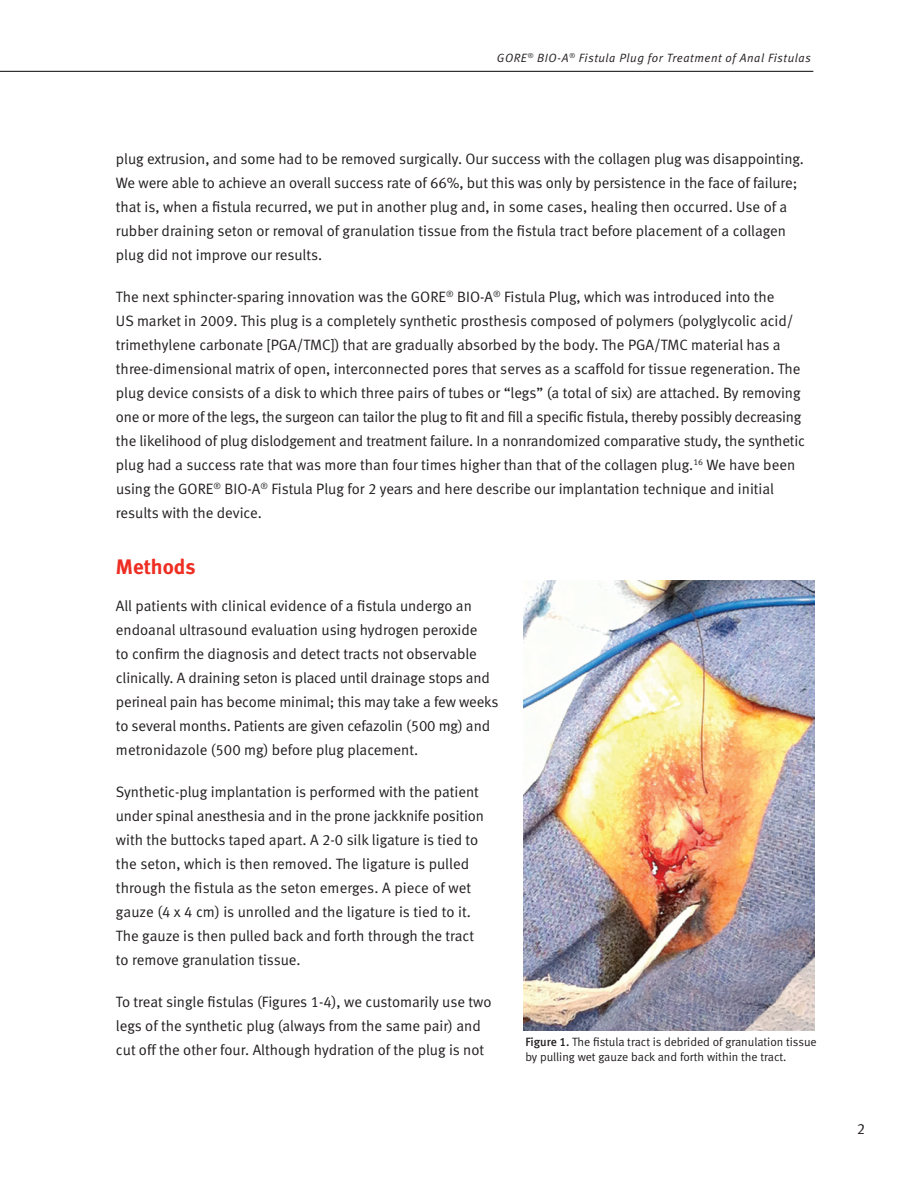
<style>
.page{position:relative;width:918px;height:1188px;background:#fff}
.page>*{position:absolute;margin:0;border:0;box-sizing:border-box;transform-origin:0 0}
.t1{font:21px "Meta Bold LF";color:#ee2e22}
.t2{font:15px/24px "Meta Normal LF";letter-spacing:-.005em;color:#231f20}
.t3{font:12px/15px "Meta Normal LF";color:#231f20}
.t4{font:italic 12px "Meta Normal LF";letter-spacing:.05em;color:#231f20}
.s1{font-family:"Meta Medium LF"}
</style>
<div class="page">
<hr style="left:0;top:71px;width:813px;height:1px;background:#231f20">
<img style="left:523px;top:580px;width:291px;height:450px">
<p class="t4" style="left:497px;top:51px;width:316px">GORE<sup>®</sup> BIO-A<sup>®</sup> Fistula Plug for Treatment of Anal Fistulas</p>
<p class="t2" style="left:116px;top:147px;width:690px">plug extrusion, and some had to be removed surgically. Our success with the collagen plug was disappointing.<br>We were able to achieve an overall success rate of 66%, but this was only by persistence in the face of failure; that is, when a fistula recurred, we put in another plug and, in some cases, healing then occurred. Use of a rubber draining seton or removal of granulation tissue from the fistula tract before placement of a collagen plug did not improve our results.</p>
<p class="t2" style="left:116px;top:285px;width:691px">The next sphincter-sparing innovation was the GORE<sup>®</sup> BIO-A<sup>®</sup> Fistula Plug, which was introduced into the<br>US market in 2009. This plug is a completely synthetic prosthesis composed of polymers (polyglycolic acid/ trimethylene carbonate [PGA/TMC]) that are gradually absorbed by the body. The PGA/TMC material has a three-dimensional matrix of open, interconnected pores that serves as a scaffold for tissue regeneration. The plug device consists of a disk to which three pairs of tubes or “legs” (a total of six) are attached. By removing one or more of the legs, the surgeon can tailor the plug to fit and fill a specific fistula, thereby possibly decreasing the likelihood of plug dislodgement and treatment failure. In a nonrandomized comparative study, the synthetic plug had a success rate that was more than four times higher than that of the collagen plug.<sup>16</sup> We have been using the GORE<sup>®</sup> BIO-A<sup>®</sup> Fistula Plug for 2 years and here describe our implantation technique and initial results with the device.</p>
<h1 class="t1" style="left:116px;top:554px;width:81px">Methods</h1>
<p class="t2" style="left:116px;top:594px;width:384px">All patients with clinical evidence of a fistula undergo an endoanal ultrasound evaluation using hydrogen peroxide<br>to confirm the diagnosis and detect tracts not observable clinically. A draining seton is placed until drainage stops and perineal pain has become minimal; this may take a few weeks to several months. Patients are given cefazolin (500 mg) and metronidazole (500 mg) before plug placement.</p>
<p class="t2" style="left:116px;top:780px;width:369px">Synthetic-plug implantation is performed with the patient under spinal anesthesia and in the prone jackknife position with the buttocks taped apart. A 2-0 silk ligature is tied to the seton, which is then removed. The ligature is pulled through the fistula as the seton emerges. A piece of wet gauze (4 x 4 cm) is unrolled and the ligature is tied to it.<br>The gauze is then pulled back and forth through the tract to remove granulation tissue.</p>
<p class="t2" style="left:116px;top:990px;width:377px">To treat single fistulas (Figures 1-4), we customarily use two legs of the synthetic plug (always from the same pair) and cut off the other four. Although hydration of the plug is not</p>
<p class="t3" style="left:525px;top:1034px;width:293px"><span class="s1">Figure 1.</span> The fistula tract is debrided of granulation tissue by pulling wet gauze back and forth within the tract.</p>
<p class="t2" style="left:857px;top:1117px;width:10px">2</p>
</div>
